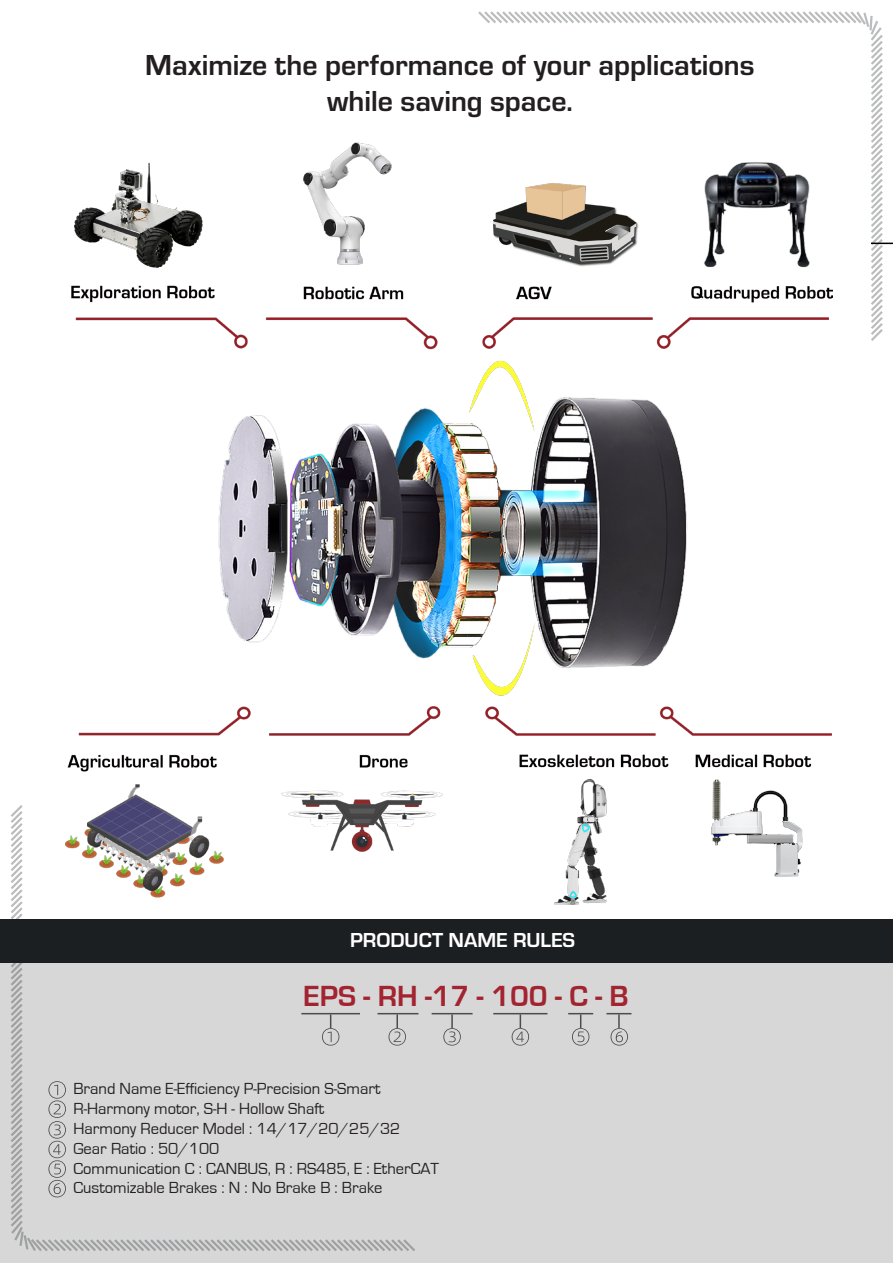
<style>
.page{position:relative;width:893px;height:1263px;background:#fff}
.page>*{position:absolute;margin:0;border:0;box-sizing:border-box;transform-origin:0 0}
.Point_de_conduite{font:700 30px "Eurostile";color:#231f20}
.Point_de_conduite-2{font:700 30px "Eurostile";color:#a32431}
.Point_de_conduite-3{font:700 21px "Eurostile";color:#fff}
.Point_de_conduite-4{font:16.5px "Eurostile";color:#231f20}
</style>
<div class="page">
<svg style="left:478px;top:11px;width:407px;height:330px"></svg>
<img style="left:67px;top:142px;width:766px;height:763px">
<div style="left:0;top:930px;width:893px;height:333px;background:#d7d7d7"></div>
<div style="left:0;top:919px;width:893px;height:44px;background:#1b1f22"></div>
<hr style="left:432px;top:1013px;width:41px;height:1px;background:#4b4c4d">
<hr style="left:493px;top:1013px;width:54px;height:1px;background:#4b4c4d">
<svg style="left:443px;top:1014px;width:18px;height:32px"></svg>
<svg style="left:512px;top:1014px;width:17px;height:32px"></svg>
<svg style="left:568px;top:1013px;width:25px;height:33px"></svg>
<svg style="left:606px;top:1013px;width:25px;height:33px"></svg>
<svg style="left:871px;top:243px;width:22px;height:1px"></svg>
<svg style="left:11px;top:802px;width:407px;height:449px"></svg>
<p class="Point_de_conduite" style="left:145px;top:43px;width:611px">Maximize the performance of your applications</p>
<p class="Point_de_conduite" style="left:327px;top:79px;width:247px">while saving space.</p>
<p class="Point_de_conduite-3" style="left:350px;top:925px;width:227px">PRODUCT NAME RULES</p>
<p class="Point_de_conduite-2" style="left:304px;top:980px;width:326px">EPS - RH -17 - 100 - C - B</p>
<p class="Point_de_conduite-4" style="left:73px;top:1080px;width:308px">Brand Name E-Efficiency P-Precision S-Smart</p>
<p class="Point_de_conduite-4" style="left:73px;top:1100px;width:252px">R-Harmony motor, S-H - Hollow Shaft</p>
<p class="Point_de_conduite-4" style="left:73px;top:1119px;width:328px">Harmony Reducer Model : 14/17/20/25/32</p>
<p class="Point_de_conduite-4" style="left:73px;top:1139px;width:147px">Gear Ratio : 50/100</p>
<p class="Point_de_conduite-4" style="left:73px;top:1159px;width:367px">Communication C : CANBUS, R : RS485, E : EtherCAT</p>
<p class="Point_de_conduite-4" style="left:73px;top:1179px;width:311px">Customizable Brakes : N : No Brake B : Brake</p>
</div>
